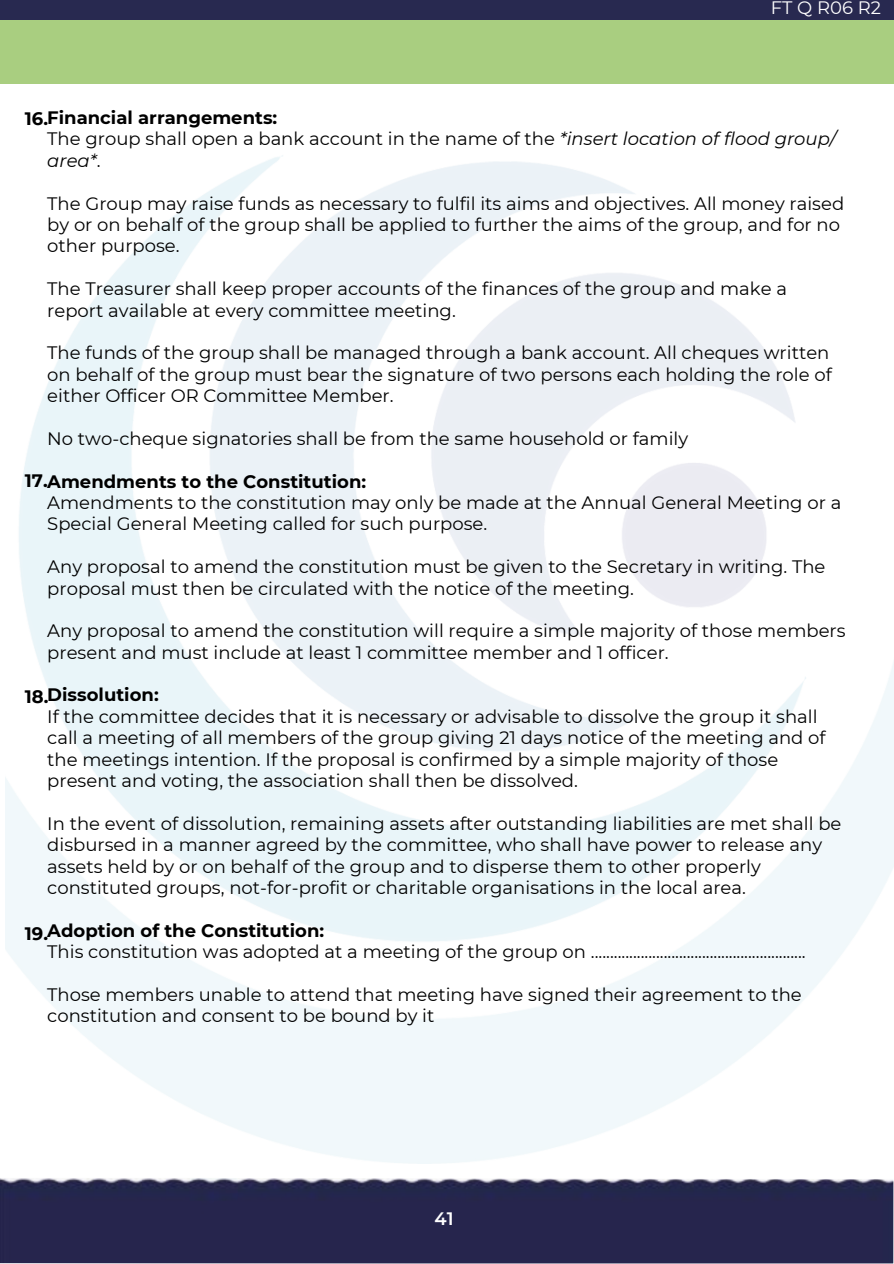
<style>
.page{position:relative;width:894px;height:1264px;background:#fff}
.page>*{position:absolute;margin:0;border:0;box-sizing:border-box;transform-origin:0 0}
.t1{font:18px/21.3px "Montserrat";color:#000}
.t2{font:700 18px "Montserrat";color:#000}
.t3{font:18px "Montserrat";color:#fff}
.t4{font:600 18px "Montserrat";color:#fff}
.s1{font-style:italic}
</style>
<div class="page">
<div style="left:0;top:20px;width:893px;height:63px;background:#a9ce80"></div>
<div style="left:0;top:1178px;width:893px;height:85px;background:#26254d"></div>
<div style="left:0;top:0;width:893px;height:20px;background:#282950"></div>
<p class="t3" style="left:770px;top:-4px;width:112px">FT Q R06 R2</p>
<h2 class="t2" style="left:25px;top:107px;width:254px">16.Financial arrangements:</h2>
<h2 class="t1" style="left:47px;top:128px;width:790px">The group shall open a bank account in the name of the <span class="s1">*insert location of flood group/ area*</span>.</h2>
<h2 class="t1" style="left:47px;top:192px;width:798px">The Group may raise funds as necessary to fulfil its aims and objectives. All money raised by or on behalf of the group shall be applied to further the aims of the group, and for no other purpose.</h2>
<p class="t1" style="left:47px;top:278px;width:741px">The Treasurer shall keep proper accounts of the finances of the group and make a report available at every committee meeting.</p>
<p class="t1" style="left:47px;top:342px;width:785px">The funds of the group shall be managed through a bank account. All cheques written on behalf of the group must bear the signature of two persons each holding the role of either Officer OR Committee Member.</p>
<p class="t1" style="left:47px;top:427px;width:642px">No two-cheque signatories shall be from the same household or family</p>
<p class="t2" style="left:25px;top:470px;width:343px">17.Amendments to the Constitution:</p>
<p class="t1" style="left:47px;top:492px;width:795px">Amendments to the constitution may only be made at the Annual General Meeting or a<br>Special General Meeting called for such purpose.</p>
<p class="t1" style="left:47px;top:556px;width:779px">Any proposal to amend the constitution must be given to the Secretary in writing. The proposal must then be circulated with the notice of the meeting.</p>
<p class="t1" style="left:47px;top:620px;width:799px">Any proposal to amend the constitution will require a simple majority of those members present and must include at least 1 committee member and 1 officer.</p>
<p class="t2" style="left:25px;top:684px;width:135px">18.Dissolution:</p>
<p class="t1" style="left:47px;top:705px;width:779px">If the committee decides that it is necessary or advisable to dissolve the group it shall call a meeting of all members of the group giving 21 days notice of the meeting and of the meetings intention. If the proposal is confirmed by a simple majority of those present and voting, the association shall then be dissolved.</p>
<p class="t1" style="left:47px;top:812px;width:795px">In the event of dissolution, remaining assets after outstanding liabilities are met shall be disbursed in a manner agreed by the committee, who shall have power to release any assets held by or on behalf of the group and to disperse them to other properly constituted groups, not-for-profit or charitable organisations in the local area.</p>
<p class="t2" style="left:47px;top:919px;width:278px">Adoption of the Constitution:</p>
<p class="t1" style="left:47px;top:940px;width:759px">This constitution was adopted at a meeting of the group on ........................................................</p>
<p class="t1" style="left:47px;top:983px;width:755px">Those members unable to attend that meeting have signed their agreement to the constitution and consent to be bound by it</p>
<p class="t2" style="left:25px;top:922px;width:25px">19.</p>
<h2 class="t4" style="left:434px;top:1207px;width:21px">41</h2>
</div>
